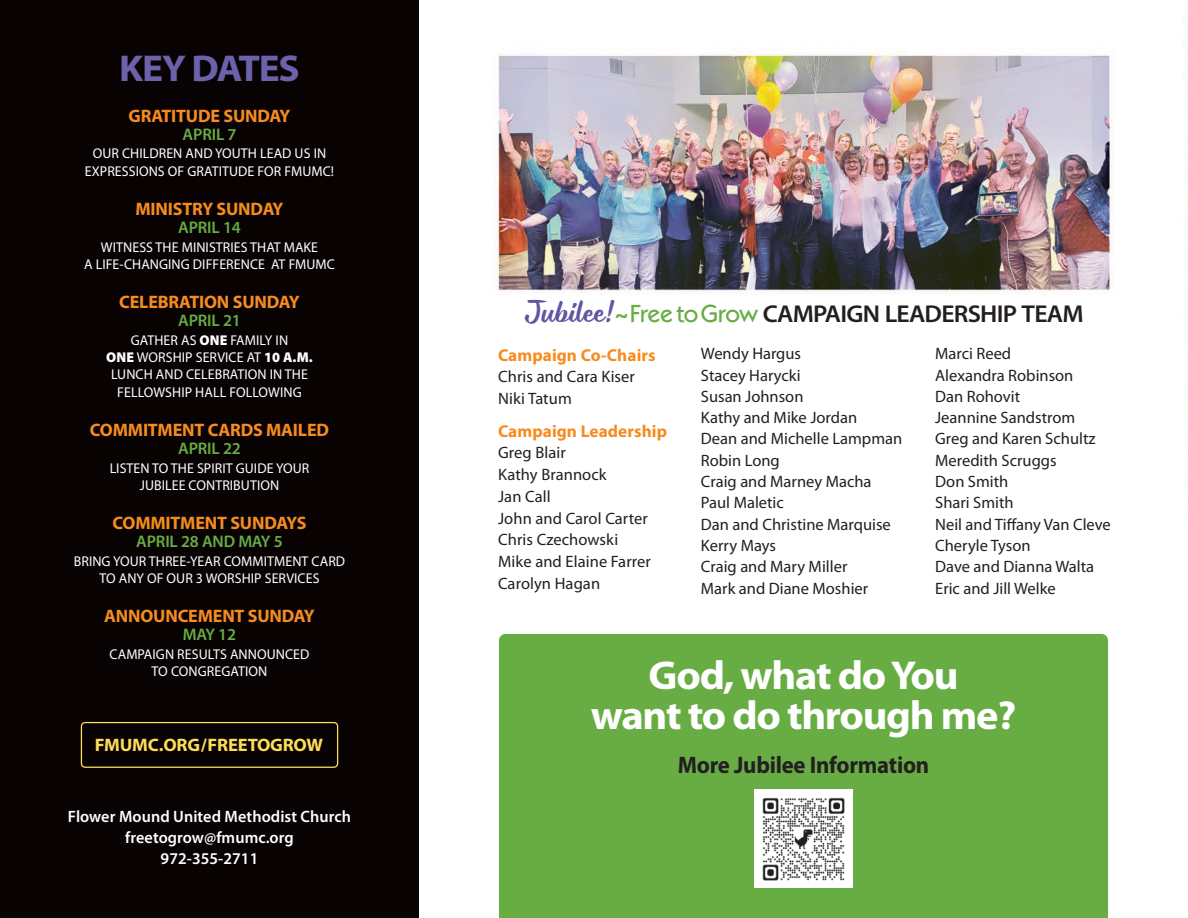
<style>
.page{position:relative;width:1188px;height:918px;background:#fff}
.page>*{position:absolute;margin:0;border:0;box-sizing:border-box;transform-origin:0 0}
.t1{font:700 40.5px/40.5px "Myriad Pro";letter-spacing:-.03em;color:#fff;text-align:center;scale:1.05 1}
.t2{font:700 37.5px "Myriad Pro";letter-spacing:-.03em;color:#6b62ab;scale:1.05 1}
.t3{font:600 24.45px "Myriad Pro";letter-spacing:-.03em;color:#231f20;scale:1.05 1}
.t4{font:700 24px "Myriad Pro";letter-spacing:-.01em;color:#231f20;scale:.95 1}
.t5{font:700 18.15px "Myriad Pro";letter-spacing:-.01em;color:#f68c1f}
.t6{font:700 18px "Myriad Pro";letter-spacing:-.01em;color:#fcdd58}
.t7{font:700 17.25px "Myriad Pro";letter-spacing:.005em;color:#f68c1f}
.t8{font:600 16.8px "Myriad Pro";letter-spacing:-.01em;color:#67ad44}
.t9{font:16.5px "Myriad Pro";color:#231f20}
.t10{font:600 16.5px/21.3px "Myriad Pro";letter-spacing:.005em;color:#fff;text-align:center}
.t11{font:14.25px/17.2px "Myriad Pro";letter-spacing:.005em;color:#fff;text-align:center}
.s1{font-weight:900}
.s2{font-family:"Monarda";font-weight:400;color:#5f56a4}
.s3{font-weight:700;font-size:21px;color:#67ad44}
.s4{font-family:"ITC Kabel Std";font-weight:500;font-size:24.9px;color:#67ad44}
.s5{font-family:"ITC Kabel Std";font-weight:500;font-size:23.7px;color:#67ad44}
</style>
<div class="page">
<img style="left:418px;top:0;width:770px;height:918px">
<div style="left:499px;top:634px;width:609px;height:284px;background:#67ad44"></div>
<div style="left:0;top:0;width:418px;height:918px;background:#080302"></div>
<div style="left:81px;top:722px;width:257px;height:46px;border:1px solid #fcdd58;border-radius:4px"></div>
<img style="left:754px;top:790px;width:99px;height:98px">
<p class="t2" style="left:119px;top:47px;width:174px">KEY DATES</p>
<p class="t5" style="left:129px;top:106px;width:163px">GRATITUDE SUNDAY</p>
<p class="t8" style="left:183px;top:125px;width:55px">APRIL 7</p>
<p class="t11" style="left:85px;top:145px;width:251px">OUR CHILDREN AND YOUTH LEAD US IN<br>EXPRESSIONS OF GRATITUDE FOR FMUMC!</p>
<p class="t5" style="left:135px;top:199px;width:150px">MINISTRY SUNDAY</p>
<p class="t8" style="left:178px;top:218px;width:64px">APRIL 14</p>
<p class="t11" style="left:84px;top:239px;width:252px">WITNESS THE MINISTRIES THAT MAKE<br>A LIFE-CHANGING DIFFERENCE AT FMUMC</p>
<p class="t5" style="left:119px;top:292px;width:182px">CELEBRATION SUNDAY</p>
<p class="t8" style="left:178px;top:311px;width:64px">APRIL 21</p>
<p class="t11" style="left:106px;top:332px;width:208px">GATHER AS <span class="s1">ONE</span> FAMILY IN<br><span class="s1">ONE</span> WORSHIP SERVICE AT <span class="s1">10 A.M.<br></span>LUNCH AND CELEBRATION IN THE<br>FELLOWSHIP HALL FOLLOWING</p>
<p class="t5" style="left:90px;top:420px;width:241px">COMMITMENT CARDS MAILED</p>
<p class="t8" style="left:178px;top:439px;width:64px">APRIL 22</p>
<p class="t11" style="left:110px;top:459px;width:201px">LISTEN TO THE SPIRIT GUIDE YOUR<br>JUBILEE CONTRIBUTION</p>
<p class="t5" style="left:113px;top:513px;width:195px">COMMITMENT SUNDAYS</p>
<p class="t8" style="left:136px;top:532px;width:148px">APRIL 28 AND MAY 5</p>
<p class="t11" style="left:74px;top:553px;width:273px">BRING YOUR THREE-YEAR COMMITMENT CARD<br>TO ANY OF OUR 3 WORSHIP SERVICES</p>
<p class="t5" style="left:104px;top:606px;width:212px">ANNOUNCEMENT SUNDAY</p>
<p class="t8" style="left:183px;top:625px;width:55px">MAY 12</p>
<p class="t11" style="left:110px;top:646px;width:201px">CAMPAIGN RESULTS ANNOUNCED<br>TO CONGREGATION</p>
<p class="t6" style="left:95px;top:734px;width:230px">FMUMC.ORG/FREETOGROW</p>
<p class="t10" style="left:68px;top:806px;width:285px">Flower Mound United Methodist Church freetogrow@fmumc.org</p>
<p class="t10" style="left:161px;top:848px;width:99px">972-355-2711</p>
<p class="t3" style="left:525px;top:300px;width:533px"><span class="s2">Jubilee!</span><span class="s3">~</span><span class="s4">F</span><span class="s5">ree to</span> <span class="s4">G</span><span class="s5">row</span> CAMPAIGN LEADERSHIP TEAM</p>
<p class="t7" style="left:498px;top:345px;width:159px">Campaign Co-Chairs</p>
<p class="t9" style="left:498px;top:368px;width:138px">Chris and Cara Kiser</p>
<p class="t9" style="left:498px;top:390px;width:75px">Niki Tatum</p>
<p class="t7" style="left:498px;top:421px;width:170px">Campaign Leadership</p>
<p class="t9" style="left:498px;top:444px;width:69px">Greg Blair</p>
<p class="t9" style="left:498px;top:466px;width:110px">Kathy Brannock</p>
<p class="t9" style="left:498px;top:487px;width:54px">Jan Call</p>
<p class="t9" style="left:498px;top:509px;width:151px">John and Carol Carter</p>
<p class="t9" style="left:498px;top:531px;width:122px">Chris Czechowski</p>
<p class="t9" style="left:498px;top:553px;width:154px">Mike and Elaine Farrer</p>
<p class="t9" style="left:498px;top:574px;width:104px">Carolyn Hagan</p>
<p class="t9" style="left:701px;top:345px;width:102px">Wendy Hargus</p>
<p class="t9" style="left:701px;top:366px;width:101px">Stacey Harycki</p>
<p class="t9" style="left:701px;top:387px;width:104px">Susan Johnson</p>
<p class="t9" style="left:701px;top:409px;width:158px">Kathy and Mike Jordan</p>
<p class="t9" style="left:701px;top:430px;width:203px">Dean and Michelle Lampman</p>
<p class="t9" style="left:701px;top:451px;width:80px">Robin Long</p>
<p class="t9" style="left:701px;top:472px;width:172px">Craig and Marney Macha</p>
<p class="t9" style="left:701px;top:494px;width:84px">Paul Maletic</p>
<p class="t9" style="left:701px;top:515px;width:191px">Dan and Christine Marquise</p>
<p class="t9" style="left:701px;top:536px;width:77px">Kerry Mays</p>
<p class="t9" style="left:701px;top:558px;width:148px">Craig and Mary Miller</p>
<p class="t9" style="left:701px;top:579px;width:169px">Mark and Diane Moshier</p>
<p class="t9" style="left:935px;top:345px;width:78px">Marci Reed</p>
<p class="t9" style="left:935px;top:366px;width:140px">Alexandra Robinson</p>
<p class="t9" style="left:935px;top:387px;width:86px">Dan Rohovit</p>
<p class="t9" style="left:935px;top:409px;width:142px">Jeannine Sandstrom</p>
<p class="t9" style="left:935px;top:430px;width:162px">Greg and Karen Schultz</p>
<p class="t9" style="left:935px;top:451px;width:123px">Meredith Scruggs</p>
<p class="t9" style="left:935px;top:472px;width:75px">Don Smith</p>
<p class="t9" style="left:935px;top:494px;width:80px">Shari Smith</p>
<p class="t9" style="left:935px;top:515px;width:177px">Neil and Tiffany Van Cleve</p>
<p class="t9" style="left:935px;top:536px;width:97px">Cheryle Tyson</p>
<p class="t9" style="left:935px;top:558px;width:160px">Dave and Dianna Walta</p>
<p class="t9" style="left:935px;top:579px;width:122px">Eric and Jill Welke</p>
<p class="t1" style="left:591px;top:655px;width:407px">God, what do You<br>want to do through me?</p>
<p class="t4" style="left:678px;top:752px;width:266px">More Jubilee Information</p>
</div>
